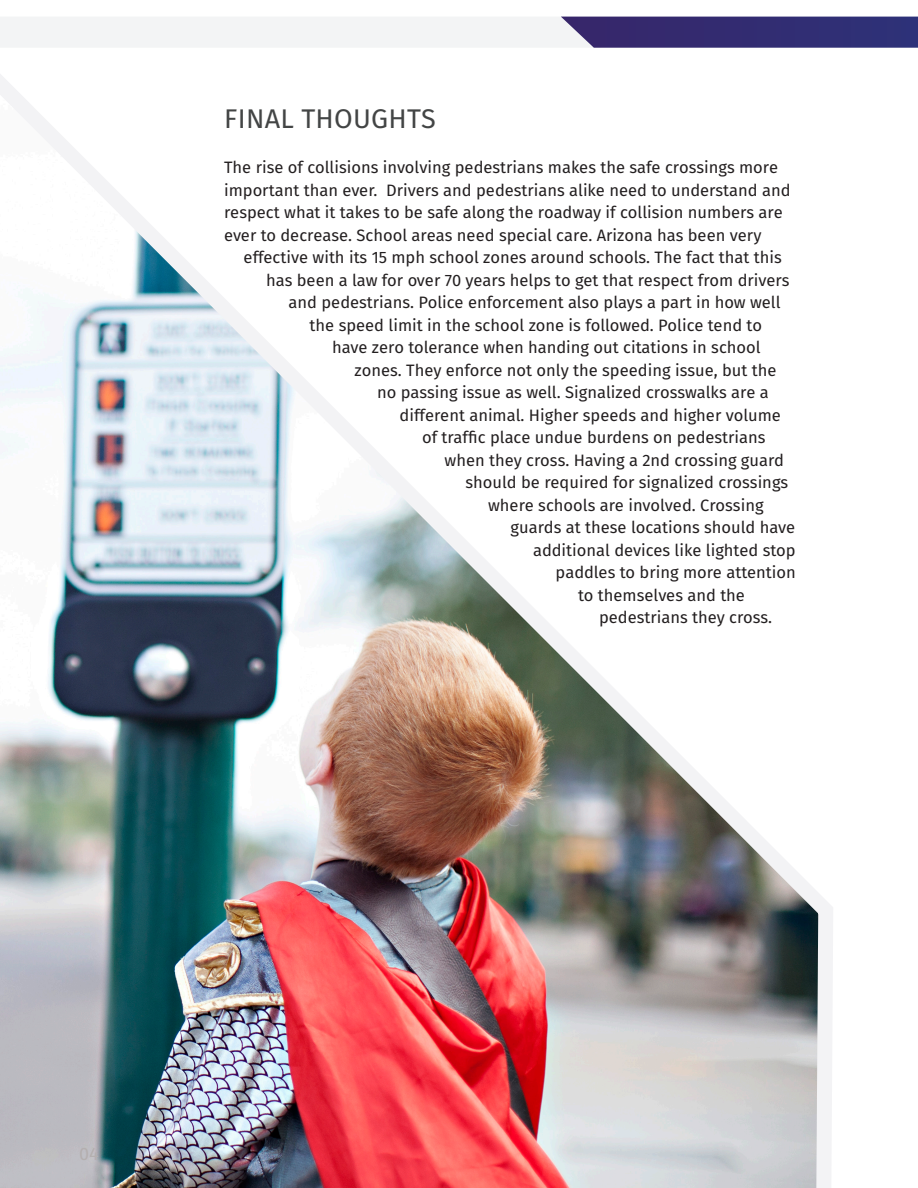
<style>
.page{position:relative;width:918px;height:1188px;background:#fff}
.page>*{position:absolute;margin:0;border:0;box-sizing:border-box;transform-origin:0 0}
.t1{font:27px "Fira Sans";letter-spacing:.01em;color:#434545}
.t2{font:18px "Fira Sans";color:#b4afaf}
.t3{font:16.5px "Fira Sans";color:#231f20}
</style>
<div class="page">
<img style="left:0;top:74px;width:833px;height:1114px">
<svg style="left:0;top:17px;width:918px;height:31px"></svg>
<p class="t1" style="left:224px;top:100px;width:213px">FINAL THOUGHTS</p>
<p class="t3" style="left:224px;top:156px;width:556px">The rise of collisions involving pedestrians makes the safe crossings more</p>
<p class="t3" style="left:224px;top:178px;width:568px">important than ever. Drivers and pedestrians alike need to understand and</p>
<p class="t3" style="left:224px;top:201px;width:560px">respect what it takes to be safe along the roadway if collision numbers are</p>
<p class="t3" style="left:224px;top:223px;width:539px">ever to decrease. School areas need special care. Arizona has been very</p>
<p class="t3" style="left:244px;top:246px;width:540px">effective with its 15 mph school zones around schools. The fact that this</p>
<p class="t3" style="left:266px;top:268px;width:525px">has been a law for over 70 years helps to get that respect from drivers</p>
<p class="t3" style="left:289px;top:291px;width:494px">and pedestrians. Police enforcement also plays a part in how well</p>
<p class="t3" style="left:310px;top:313px;width:454px">the speed limit in the school zone is followed. Police tend to</p>
<p class="t3" style="left:332px;top:336px;width:430px">have zero tolerance when handing out citations in school</p>
<p class="t3" style="left:355px;top:358px;width:423px">zones. They enforce not only the speeding issue, but the</p>
<p class="t3" style="left:377px;top:381px;width:393px">no passing issue as well. Signalized crosswalks are a</p>
<p class="t3" style="left:400px;top:403px;width:383px">different animal. Higher speeds and higher volume</p>
<p class="t3" style="left:422px;top:426px;width:345px">of traffic place undue burdens on pedestrians</p>
<p class="t3" style="left:445px;top:448px;width:341px">when they cross. Having a 2nd crossing guard</p>
<p class="t3" style="left:466px;top:471px;width:324px">should be required for signalized crossings</p>
<p class="t3" style="left:488px;top:493px;width:277px">where schools are involved. Crossing</p>
<p class="t3" style="left:511px;top:516px;width:286px">guards at these locations should have</p>
<p class="t3" style="left:533px;top:538px;width:264px">additional devices like lighted stop</p>
<p class="t3" style="left:556px;top:561px;width:242px">paddles to bring more attention</p>
<p class="t3" style="left:578px;top:583px;width:168px">to themselves and the</p>
<p class="t3" style="left:599px;top:606px;width:175px">pedestrians they cross.</p>
<p class="t2" style="left:79px;top:1141px;width:21px">04</p>
</div>
